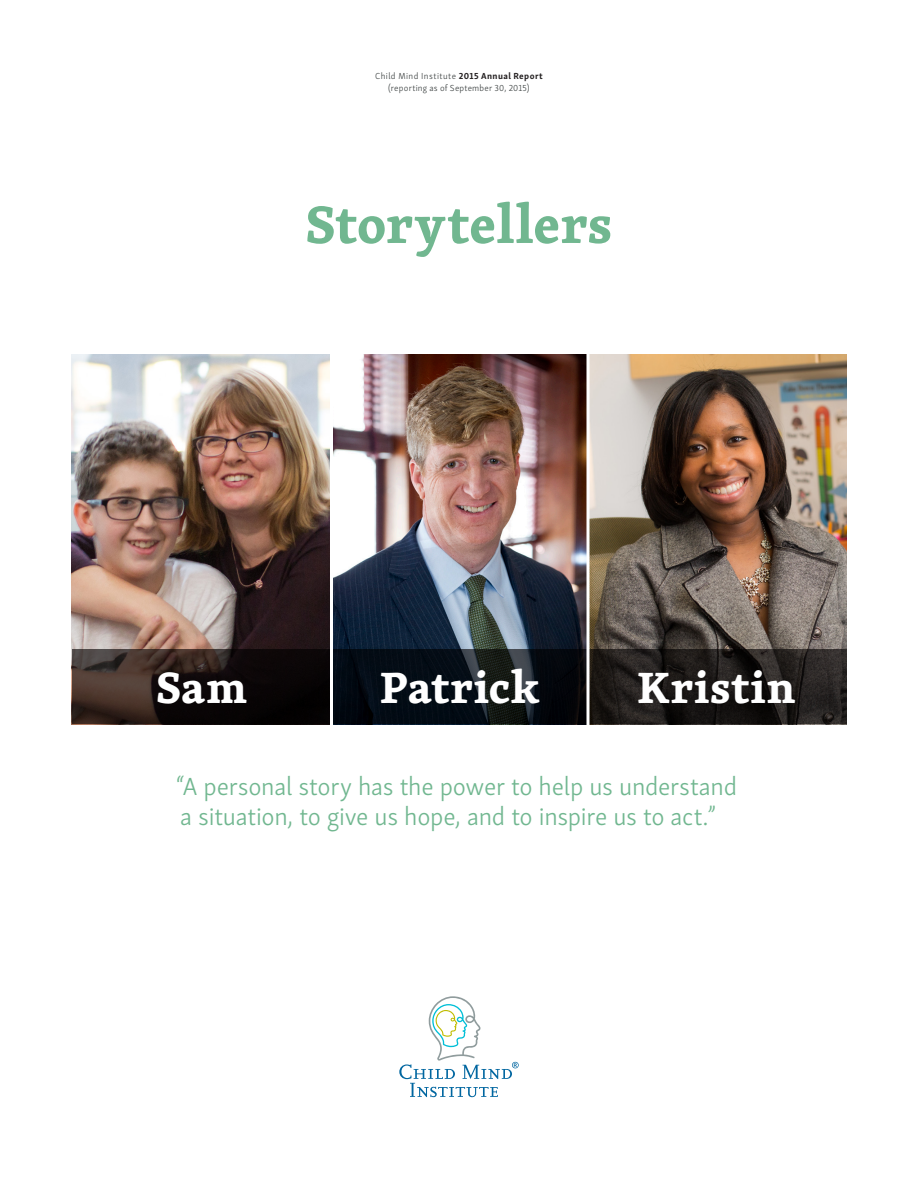
<style>
.page{position:relative;width:918px;height:1188px;background:#fff}
.page>*{position:absolute;margin:0;border:0;box-sizing:border-box;transform-origin:0 0}
.t1{font:700 54px "Skolar Latin";letter-spacing:.005em;color:#71b790}
.t2{font:700 45px "Skolar Latin";letter-spacing:.015em;color:#fff}
.body{font:300 25.5px/30px "Skolar Sans Latn";letter-spacing:-.01em;color:#71b790}
.t3{font:300 9px/12px "Skolar Sans Latn";letter-spacing:.03em;color:#3f4444;text-align:center}
.s1{font-weight:700;color:#231f20}
</style>
<div class="page">
<img style="left:72px;top:355px;width:774px;height:295px">
<svg style="left:72px;top:650px;width:774px;height:74px;background:#181617"></svg>
<svg style="left:399px;top:996px;width:120px;height:101px"></svg>
<svg style="left:586px;top:354px;width:4px;height:371px"></svg>
<hr style="left:330px;top:340px;width:3px;height:411px;background:#fff">
<p class="t3" style="left:375px;top:69px;width:169px">Child Mind Institute <span class="s1">2015 Annual Report </span>(reporting as of September 30, 2015)</p>
<p class="t1" style="left:306px;top:181px;width:307px">Storytellers</p>
<p class="t2" style="left:157px;top:652px;width:92px">Sam</p>
<p class="t2" style="left:381px;top:652px;width:160px">Patrick</p>
<p class="t2" style="left:638px;top:652px;width:159px">Kristin</p>
<p class="body" style="left:176px;top:769px;width:563px">“A personal story has the power to help us understand a situation, to give us hope, and to inspire us to act.”</p>
</div>
